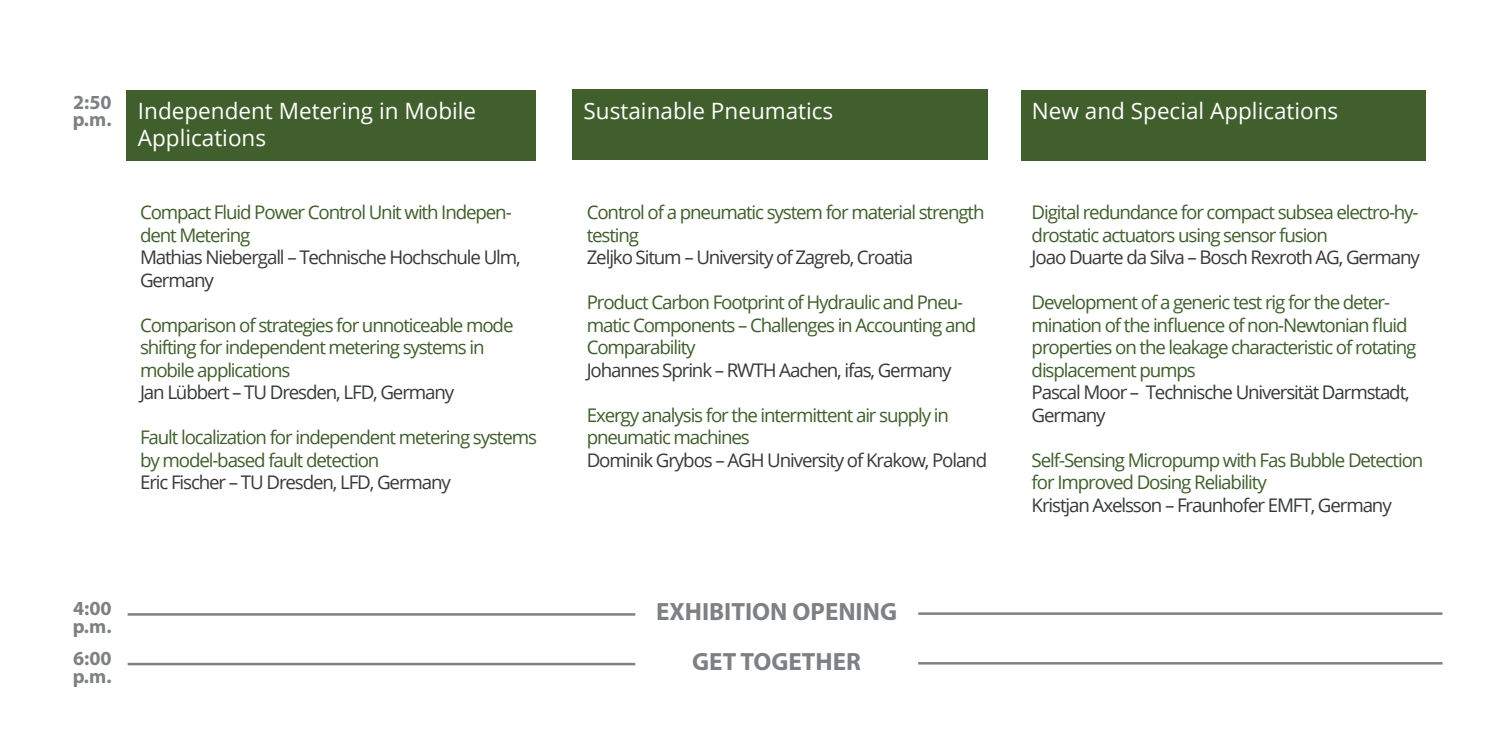
<style>
.page{position:relative;width:1489px;height:745px;background:#fff}
.page>*{position:absolute;margin:0;border:0;box-sizing:border-box;transform-origin:0 0}
.t1{font:700 25px "Myriad Pro";color:#7d8183}
.t2{font:22.5px/27px "Open Sans";color:#fff}
.t3{font:700 20px/17.5px "Myriad Pro";color:#7d8183}
.t4{font:18.75px/22.5px "Open Sans";letter-spacing:-.06em;color:#405f2c}
.t5{font:18.75px/22.5px "Open Sans";letter-spacing:-.06em;color:#36393b}
</style>
<div class="page">
<div style="left:127px;top:90px;width:409px;height:71px;background:#405f2c"></div>
<div style="left:572px;top:89px;width:416px;height:71px;background:#405f2c"></div>
<div style="left:1020px;top:90px;width:404px;height:71px;background:#405f2c"></div>
<hr style="left:128px;top:612px;width:507px;height:3px;background:#7d8183">
<hr style="left:918px;top:612px;width:524px;height:2px;background:#7d8183">
<hr style="left:128px;top:662px;width:507px;height:3px;background:#7d8183">
<hr style="left:918px;top:661px;width:524px;height:3px;background:#7d8183">
<p class="t3" style="left:73px;top:93px;width:40px">2:50</p>
<p class="t2" style="left:138px;top:96px;width:340px;text-indent:-65px"><sub>p.m.</sub> Independent Metering in Mobile<br>Applications</p>
<p class="t2" style="left:583px;top:96px;width:251px">Sustainable Pneumatics</p>
<p class="t2" style="left:1031px;top:96px;width:308px">New and Special Applications</p>
<p class="t4" style="left:140px;top:200px;width:373px">Compact Fluid Power Control Unit with Indepen&shy;dent Metering</p>
<p class="t5" style="left:140px;top:245px;width:382px">Mathias Niebergall – Technische Hochschule Ulm,<br>Germany</p>
<p class="t4" style="left:140px;top:313px;width:375px">Comparison of strategies for unnoticeable mode shifting for independent metering systems in mobile applications</p>
<p class="t5" style="left:140px;top:380px;width:316px">Jan Lübbert – TU Dresden, LFD, Germany</p>
<p class="t4" style="left:140px;top:425px;width:398px">Fault localization for independent metering systems by model-based fault detection</p>
<p class="t5" style="left:140px;top:470px;width:312px">Eric Fischer – TU Dresden, LFD, Germany</p>
<p class="t4" style="left:586px;top:200px;width:399px">Control of a pneumatic system for material strength testing</p>
<p class="t5" style="left:586px;top:245px;width:328px">Zeljko Situm – University of Zagreb, Croatia</p>
<p class="t4" style="left:586px;top:290px;width:391px">Product Carbon Footprint of Hydraulic and Pneu&shy;matic Components – Challenges in Accounting and<br>Comparability</p>
<p class="t5" style="left:586px;top:358px;width:366px">Johannes Sprink – RWTH Aachen, ifas, Germany</p>
<p class="t4" style="left:586px;top:403px;width:364px">Exergy analysis for the intermittent air supply in pneumatic machines</p>
<p class="t5" style="left:586px;top:448px;width:402px">Dominik Grybos – AGH University of Krakow, Poland</p>
<p class="t3" style="left:73px;top:598px;width:40px">4:00 p.m.</p>
<h1 class="t1" style="left:656px;top:595px;width:242px">EXHIBITION OPENING</h1>
<p class="t3" style="left:73px;top:648px;width:40px">6:00 p.m.</p>
<h1 class="t1" style="left:692px;top:644px;width:170px">GET TOGETHER</h1>
<p class="t4" style="left:1031px;top:200px;width:388px">Digital redundance for compact subsea electro-hy&shy;drostatic actuators using sensor fusion</p>
<p class="t5" style="left:1031px;top:245px;width:390px">Joao Duarte da Silva – Bosch Rexroth AG, Germany</p>
<p class="t4" style="left:1031px;top:290px;width:386px">Development of a generic test rig for the deter&shy;mination of the influence of non-Newtonian fluid properties on the leakage characteristic of rotating displacement pumps</p>
<p class="t5" style="left:1031px;top:380px;width:379px">Pascal Moor – Technische Universität Darmstadt,<br>Germany</p>
<p class="t4" style="left:1031px;top:448px;width:393px">Self-Sensing Micropump with Fas Bubble Detection for Improved Dosing Reliability</p>
<p class="t5" style="left:1031px;top:493px;width:361px">Kristjan Axelsson – Fraunhofer EMFT, Germany</p>
</div>
